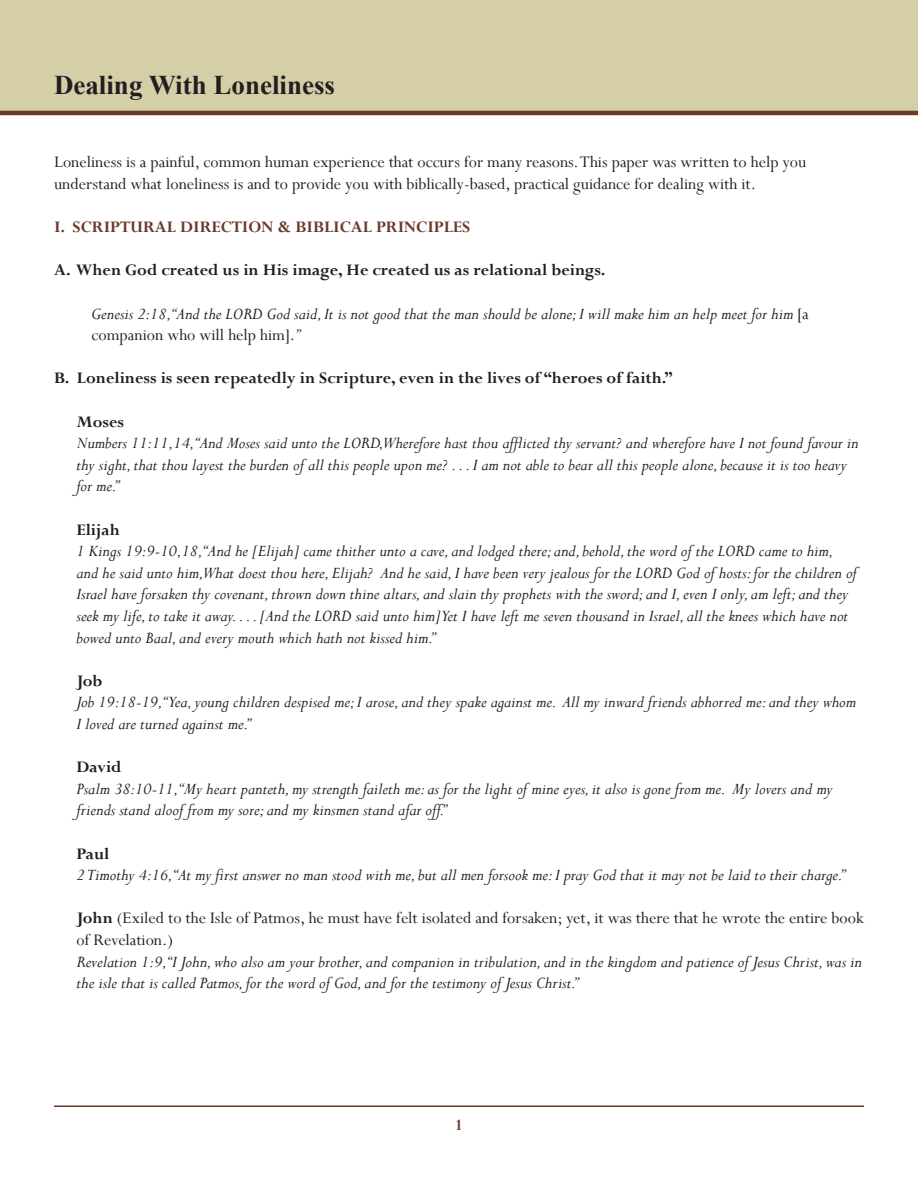
<style>
.page{position:relative;width:918px;height:1188px;background:#fff}
.page>*{position:absolute;margin:0;border:0;box-sizing:border-box;transform-origin:0 0}
.t1{font:700 27px "Times New Roman";color:#231f20}
.Main_Body{font:italic 18px/21.6px "Perpetua";color:#231f20}
.Endnote_Text{font:18px/21.6px "Perpetua";color:#231f20}
.Sub_Headers__A__B__C{font:700 18px "Perpetua";color:#231f20}
.Scripture{font:italic 18px/21.6px "Perpetua";color:#231f20}
.Main_Body-2{font:18px/21.6px "Perpetua";color:#231f20}
.Headers__I__II__III{font:700 18px "Perpetua";color:#683a2a}
.Main_Body-3{font:700 18px "Perpetua";color:#231f20}
.s1{font-style:normal}
.s2{font-weight:700}
</style>
<div class="page">
<div style="left:0;top:0;width:918px;height:113px;background:#d4cfa6"></div>
<hr style="left:54px;top:1106px;width:810px;height:1px;background:#683a2a">
<hr style="left:0;top:111px;width:918px;height:4px;background:#683a2a">
<h1 class="t1" style="left:54px;top:66px;width:283px">Dealing With Loneliness</h1>
<p class="Endnote_Text" style="left:54px;top:151px;width:754px">Loneliness is a painful, common human experience that occurs for many reasons. This paper was written to help you understand what loneliness is and to provide you with biblically-based, practical guidance for dealing with it.</p>
<p class="Headers__I__II__III" style="left:54px;top:216px;width:418px">I. SCRIPTURAL DIRECTION &amp; BIBLICAL PRINCIPLES</p>
<p class="Sub_Headers__A__B__C" style="left:54px;top:259px;width:553px">A. When God created us in His image, He created us as relational beings.</p>
<p class="Scripture" style="left:92px;top:302px;width:719px">Genesis 2:18,“And the LORD God said, It is not good that the man should be alone; I will make him an help meet for him <span class="s1">[a companion who will help him].</span>”</p>
<p class="Sub_Headers__A__B__C" style="left:54px;top:367px;width:620px">B. Loneliness is seen repeatedly in Scripture, even in the lives of “heroes of faith.”</p>
<p class="Main_Body-3" style="left:76px;top:410px;width:49px">Moses</p>
<p class="Main_Body" style="left:76px;top:432px;width:784px">Numbers 11:11,14,“And Moses said unto the LORD,Wherefore hast thou afflicted thy servant? and wherefore have I not found favour in thy sight, that thou layest the burden of all this people upon me? . . . I am not able to bear all this people alone, because it is too heavy for me.”</p>
<p class="Main_Body-3" style="left:76px;top:518px;width:45px">Elijah</p>
<p class="Main_Body" style="left:76px;top:540px;width:782px">1 Kings 19:9-10,18,“And he [Elijah] came thither unto a cave, and lodged there; and, behold, the word of the LORD came to him, and he said unto him,What doest thou here, Elijah? And he said, I have been very jealous for the LORD God of hosts: for the children of Israel have forsaken thy covenant, thrown down thine altars, and slain thy prophets with the sword; and I, even I only, am left; and they seek my life, to take it away. . . . [And the LORD said unto him] Yet I have left me seven thousand in Israel, all the knees which have not bowed unto Baal, and every mouth which hath not kissed him.”</p>
<p class="Main_Body-3" style="left:76px;top:669px;width:28px">Job</p>
<p class="Main_Body" style="left:76px;top:691px;width:781px">Job 19:18-19,“Yea, young children despised me; I arose, and they spake against me. All my inward friends abhorred me: and they whom<br>I loved are turned against me.”</p>
<p class="Main_Body-3" style="left:76px;top:756px;width:47px">David</p>
<p class="Main_Body" style="left:76px;top:777px;width:758px">Psalm 38:10-11,“My heart panteth, my strength faileth me: as for the light of mine eyes, it also is gone from me. My lovers and my friends stand aloof from my sore; and my kinsmen stand afar off.”</p>
<p class="Main_Body-3" style="left:76px;top:842px;width:34px">Paul</p>
<p class="Main_Body" style="left:76px;top:864px;width:770px">2 Timothy 4:16,“At my first answer no man stood with me, but all men forsook me: I pray God that it may not be laid to their charge.”</p>
<p class="Main_Body-2" style="left:76px;top:907px;width:789px"><span class="s2">John</span> (Exiled to the Isle of Patmos, he must have felt isolated and forsaken; yet, it was there that he wrote the entire book of Revelation.)</p>
<p class="Main_Body" style="left:76px;top:950px;width:787px">Revelation 1:9,“I John, who also am your brother, and companion in tribulation, and in the kingdom and patience of Jesus Christ, was in the isle that is called Patmos, for the word of God, and for the testimony of Jesus Christ.”</p>
<p class="Headers__I__II__III" style="left:455px;top:1114px;width:10px">1</p>
</div>
